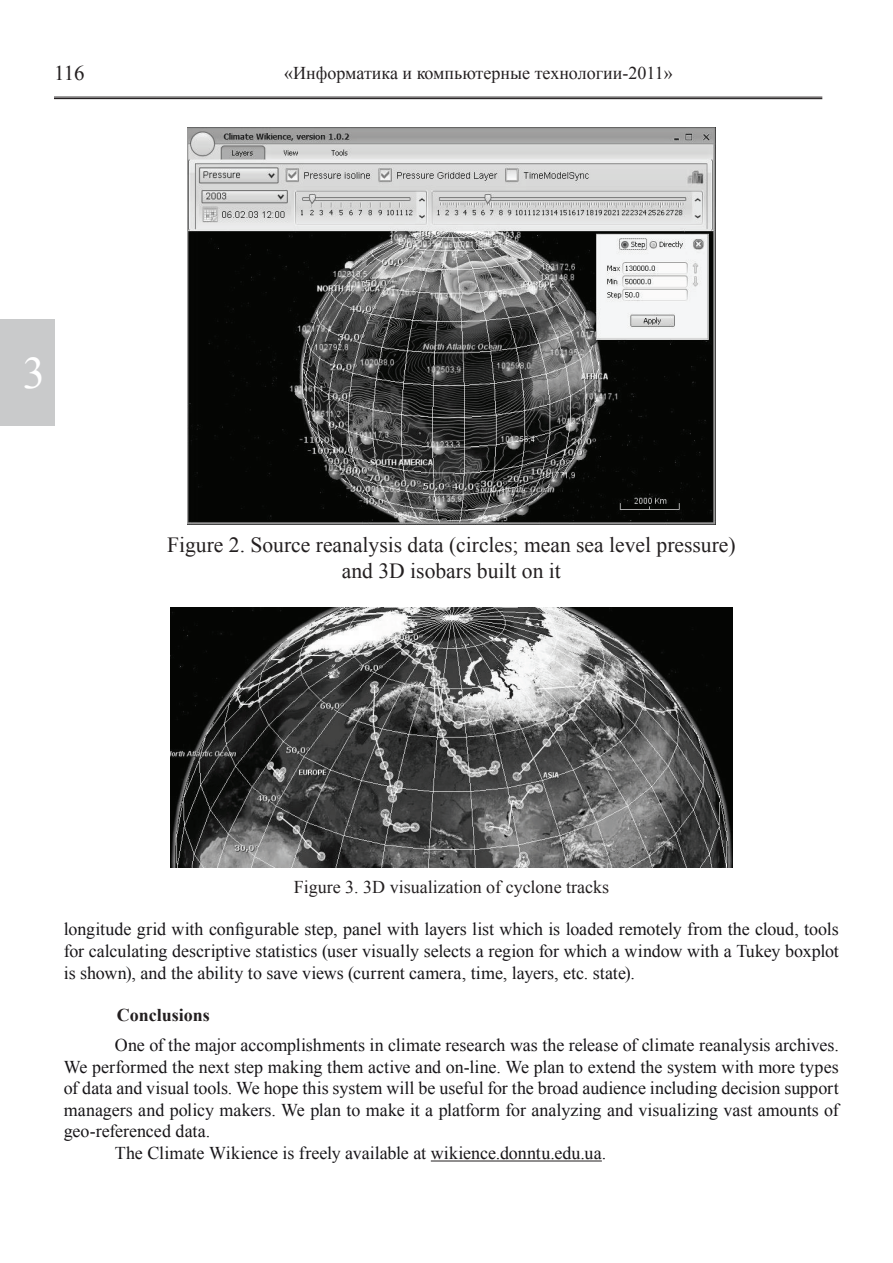
<style>
.page{position:relative;width:893px;height:1263px;background:#fff}
.page>*{position:absolute;margin:0;border:0;box-sizing:border-box;transform-origin:0 0}
.t1{font:45px "Times New Roman";color:#fff}
.t2{font:21.6px/26px "Times New Roman";color:#231f20;text-align:center}
.t3{font:21px "Times New Roman";color:#231f20}
.t4{font:18px/21.6px "Times New Roman";color:#171518;text-align:justify}
.t5{font:18px "Times New Roman";color:#231f20}
.t6{font:700 18px "Times New Roman";color:#231f20}
</style>
<div class="page">
<hr style="left:54px;top:97px;width:768px;height:1px;background:#231f20">
<hr style="left:54px;top:98px;width:768px;height:1px;background:#231f20">
<div style="left:0;top:319px;width:55px;height:106px;background:#c9cacb"></div>
<hr style="left:431px;top:1160px;width:171px;height:1px;background:#231f20">
<img style="left:188px;top:128px;width:527px;height:396px">
<img style="left:171px;top:607px;width:561px;height:260px">
<p class="t3" style="left:54px;top:59px;width:32px">116</p>
<p class="t5" style="left:284px;top:61px;width:390px">«Информатика и компьютерные технологии-2011»</p>
<h1 class="t1" style="left:23px;top:342px;width:24px">3</h1>
<p class="t2" style="left:167px;top:531px;width:570px">Figure 2. Source reanalysis data (circles; mean sea level pressure) and 3D isobars built on it</p>
<p class="t5" style="left:294px;top:874px;width:317px">Figure 3. 3D visualization of cyclone tracks</p>
<p class="t4" style="left:64px;top:918px;width:777px">longitude grid with configurable step, panel with layers list which is loaded remotely from the cloud, tools for calculating descriptive statistics (user visually selects a region for which a window with a Tukey boxplot is shown), and the ability to save views (current camera, time, layers, etc. state).</p>
<p class="t6" style="left:117px;top:1002px;width:95px">Conclusions</p>
<p class="t4" style="left:115px;top:1034px;width:725px">One of the major accomplishments in climate research was the release of climate reanalysis archives.</p>
<p class="t4" style="left:64px;top:1055px;width:776px">We performed the next step making them active and on-line. We plan to extend the system with more types</p>
<p class="t4" style="left:64px;top:1077px;width:776px">of data and visual tools. We hope this system will be useful for the broad audience including decision support</p>
<p class="t4" style="left:64px;top:1099px;width:776px">managers and policy makers. We plan to make it a platform for analyzing and visualizing vast amounts of</p>
<p class="t4" style="left:64px;top:1120px;width:148px">geo-referenced data.</p>
<p class="t4" style="left:115px;top:1142px;width:493px">The Climate Wikience is freely available at wikience.donntu.edu.ua.</p>
</div>
